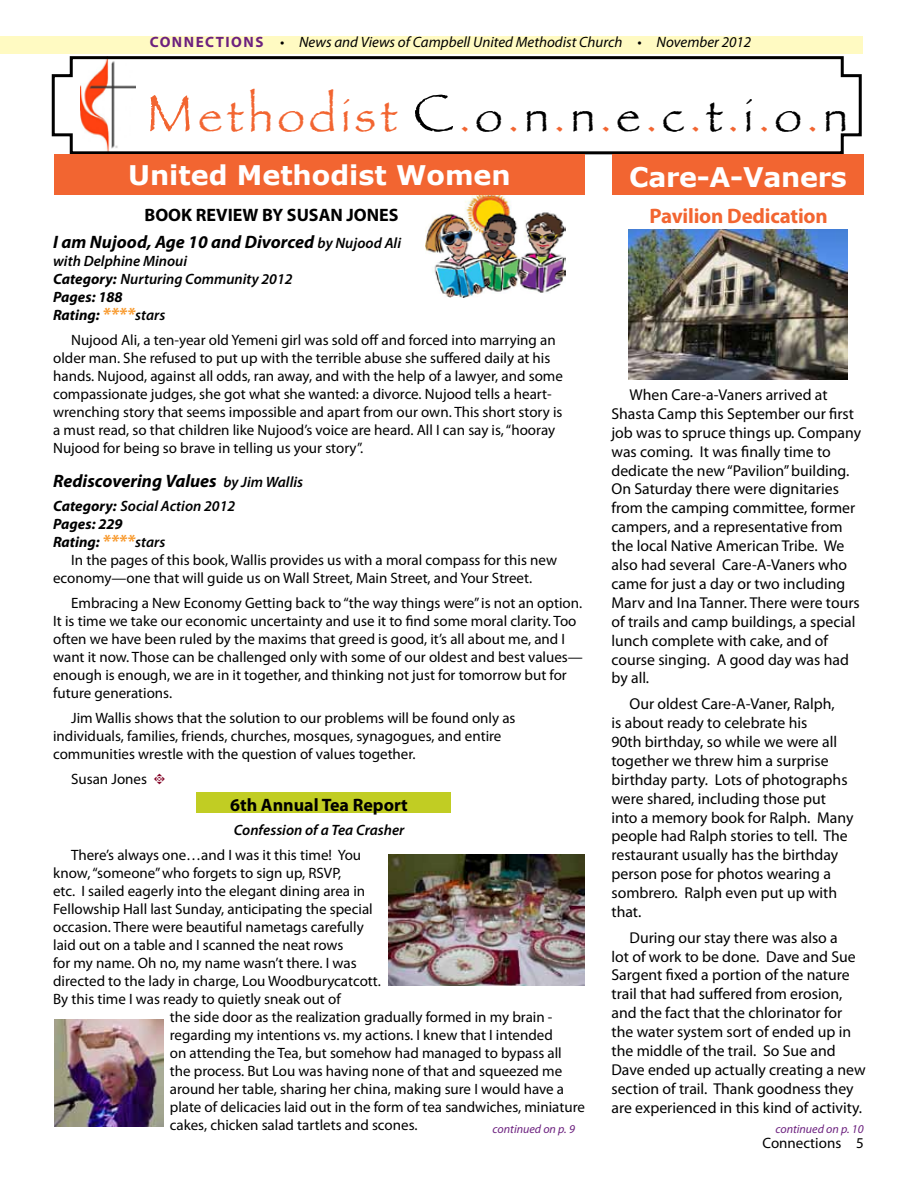
<style>
.page{position:relative;width:918px;height:1188px;background:#fff}
.page>*{position:absolute;margin:0;border:0;box-sizing:border-box;transform-origin:0 0}
.t1{font:45px "Papyrus";letter-spacing:.1em;color:#f26531}
.t2{font:700 27px "Verdana";color:#fff}
.t3{font:700 21px "Myriad Pro";letter-spacing:-.01em;color:#f26531}
.t4{font:italic 700 18px/27.5px "Myriad Pro";color:#000;text-align:right}
.t5{font:700 18px "Myriad Pro";color:#000}
.t6{font:15.75px/18.9px "Myriad Pro";color:#000}
.t7{font:15px/18px "Myriad Pro";color:#000}
.t8{font:italic 600 15px/18px "Myriad Pro";color:#000}
.t9{font:italic 15px "Myriad Pro";color:#000}
.t10{font:italic 700 15px/18px "Myriad Pro";color:#000}
.t11{font:italic 12px "Myriad Pro";color:#6c217f}
.s1{font-weight:700;font-style:normal;color:#6c217f}
.s2{font-size:54px}
.s3{font-size:54px;color:#000}
.s4{color:#000}
.s5{font-style:normal}
.s6{font-weight:600;font-size:15px}
.s7{font-weight:700}
.s8{font-weight:700;font-size:18px;color:#f89728}
.s9{font-weight:600}
.s10{font-size:18px;color:#f89728}
.s11{font-family:"Type Embellishments One Let Plain";color:#820024}
</style>
<div class="page">
<div style="left:0;top:36px;width:863px;height:18px;background:#fffac2"></div>
<div style="left:196px;top:793px;width:255px;height:20px;background:#c1cd23"></div>
<svg style="left:51px;top:56px;width:811px;height:100px"></svg>
<img style="left:426px;top:195px;width:140px;height:102px">
<div style="left:612px;top:154px;width:252px;height:41px;background:#f26531"></div>
<div style="left:55px;top:154px;width:530px;height:41px;background:#f26531"></div>
<img style="left:628px;top:230px;width:220px;height:150px">
<img style="left:389px;top:854px;width:196px;height:131px">
<img style="left:54px;top:1019px;width:109px;height:107px">
<p class="t9" style="left:150px;top:33px;width:603px"><span class="s1">CONNECTIONS</span> • News and Views of Campbell United Methodist Church • November 2012</p>
<h1 class="t1" style="left:147px;top:89px;width:703px"><span class="s2">M</span>ethodist <span class="s3">C</span>.<span class="s4">o</span>.<span class="s4">n</span>.<span class="s4">n</span>.<span class="s4">e</span>.<span class="s4">c</span>.<span class="s4">t</span>.<span class="s4">i</span>.<span class="s4">o</span>.<span class="s4">n</span></h1>
<h2 class="t2" style="left:128px;top:156px;width:384px">United Methodist Women</h2>
<h2 class="t2" style="left:629px;top:158px;width:219px">Care-A-Vaners</h2>
<h3 class="t3" style="left:649px;top:202px;width:180px">Pavilion Dedication</h3>
<p class="t4" style="left:53px;top:200px;width:349px"><span class="s5">BOOK REVIEW BY SUSAN JONES<br></span>I am Nujood, Age 10 and Divorced <span class="s6">by Nujood Ali</span></p>
<p class="t8" style="left:53px;top:252px;width:241px">with Delphine Minoui<br><span class="s7">Category:</span> Nurturing Community 2012<br><span class="s7">Pages: 188<br>Rating:</span> <span class="s8">****</span>stars</p>
<p class="t7" style="left:53px;top:331px;width:511px;text-indent:18px">Nujood Ali, a ten-year old Yemeni girl was sold off and forced into marrying an older man. She refused to put up with the terrible abuse she suffered daily at his hands. Nujood, against all odds, ran away, and with the help of a lawyer, and some compassionate judges, she got what she wanted: a divorce. Nujood tells a heart&shy;wrenching story that seems impossible and apart from our own. This short story is a must read, so that children like Nujood’s voice are heard. All I can say is, “hooray Nujood for being so brave in telling us your story”.</p>
<p class="t4" style="left:53px;top:467px;width:252px">Rediscovering Values <span class="s6">by Jim Wallis</span></p>
<p class="t10" style="left:53px;top:497px;width:184px">Category: <span class="s9">Social Action 2012<br></span>Pages: 229<br>Rating: <span class="s10">****</span><span class="s9">stars</span></p>
<p class="t7" style="left:53px;top:551px;width:505px;text-indent:18px">In the pages of this book, Wallis provides us with a moral compass for this new economy—one that will guide us on Wall Street, Main Street, and Your Street.</p>
<p class="t7" style="left:53px;top:594px;width:531px;text-indent:18px">Embracing a New Economy Getting back to “the way things were” is not an option.<br>It is time we take our economic uncertainty and use it to find some moral clarity. Too often we have been ruled by the maxims that greed is good, it’s all about me, and I want it now. Those can be challenged only with some of our oldest and best values— enough is enough, we are in it together, and thinking not just for tomorrow but for future generations.</p>
<p class="t7" style="left:53px;top:708px;width:464px;text-indent:18px">Jim Wallis shows that the solution to our problems will be found only as individuals, families, friends, churches, mosques, synagogues, and entire communities wrestle with the question of values together.</p>
<p class="t7" style="left:71px;top:769px;width:96px">Susan Jones <span class="s11">t</span></p>
<p class="t5" style="left:230px;top:793px;width:179px">6th Annual Tea Report</p>
<p class="t8" style="left:234px;top:821px;width:172px">Confession of a Tea Crasher</p>
<p class="t7" style="left:71px;top:846px;width:292px">There’s always one…and I was it this time! You</p>
<p class="t7" style="left:53px;top:864px;width:290px">know, “someone” who forgets to sign up, RSVP,</p>
<p class="t7" style="left:53px;top:882px;width:314px">etc. I sailed eagerly into the elegant dining area in</p>
<p class="t7" style="left:53px;top:900px;width:321px">Fellowship Hall last Sunday, anticipating the special</p>
<p class="t7" style="left:53px;top:918px;width:312px">occasion. There were beautiful nametags carefully</p>
<p class="t7" style="left:53px;top:936px;width:292px">laid out on a table and I scanned the neat rows</p>
<p class="t7" style="left:53px;top:954px;width:305px">for my name. Oh no, my name wasn’t there. I was</p>
<p class="t7" style="left:53px;top:972px;width:329px">directed to the lady in charge, Lou Woodburycatcott.</p>
<p class="t7" style="left:53px;top:990px;width:289px">By this time I was ready to quietly sneak out of</p>
<p class="t7" style="left:170px;top:1008px;width:384px">the side door as the realization gradually formed in my brain -</p>
<p class="t7" style="left:170px;top:1026px;width:385px">regarding my intentions vs. my actions. I knew that I intended</p>
<p class="t7" style="left:170px;top:1044px;width:394px">on attending the Tea, but somehow had managed to bypass all</p>
<p class="t7" style="left:170px;top:1062px;width:394px">the process. But Lou was having none of that and squeezed me</p>
<p class="t7" style="left:170px;top:1080px;width:396px">around her table, sharing her china, making sure I would have a</p>
<p class="t7" style="left:170px;top:1098px;width:417px">plate of delicacies laid out in the form of tea sandwiches, miniature</p>
<p class="t7" style="left:170px;top:1116px;width:249px">cakes, chicken salad tartlets and scones.</p>
<p class="t11" style="left:493px;top:1122px;width:84px">continued on p. 9</p>
<p class="t11" style="left:775px;top:1122px;width:90px">continued on p. 10</p>
<p class="t6" style="left:611px;top:385px;width:251px;text-indent:18px">When Care-a-Vaners arrived at Shasta Camp this September our first job was to spruce things up. Company was coming. It was finally time to dedicate the new “Pavilion” building.<br>On Saturday there were dignitaries from the camping committee, former campers, and a representative from the local Native American Tribe. We also had several Care-A-Vaners who came for just a day or two including Marv and Ina Tanner. There were tours of trails and camp buildings, a special lunch complete with cake, and of course singing. A good day was had by all.</p>
<p class="t6" style="left:611px;top:694px;width:243px;text-indent:18px">Our oldest Care-A-Vaner, Ralph,<br>is about ready to celebrate his<br>90th birthday, so while we were all together we threw him a surprise birthday party. Lots of photographs were shared, including those put into a memory book for Ralph. Many people had Ralph stories to tell. The restaurant usually has the birthday person pose for photos wearing a sombrero. Ralph even put up with that.</p>
<p class="t6" style="left:611px;top:928px;width:256px;text-indent:18px">During our stay there was also a<br>lot of work to be done. Dave and Sue Sargent fixed a portion of the nature trail that had suffered from erosion, and the fact that the chlorinator for the water system sort of ended up in the middle of the trail. So Sue and Dave ended up actually creating a new section of trail. Thank goodness they are experienced in this kind of activity.</p>
<p class="t7" style="left:762px;top:1134px;width:103px">Connections 5</p>
</div>
